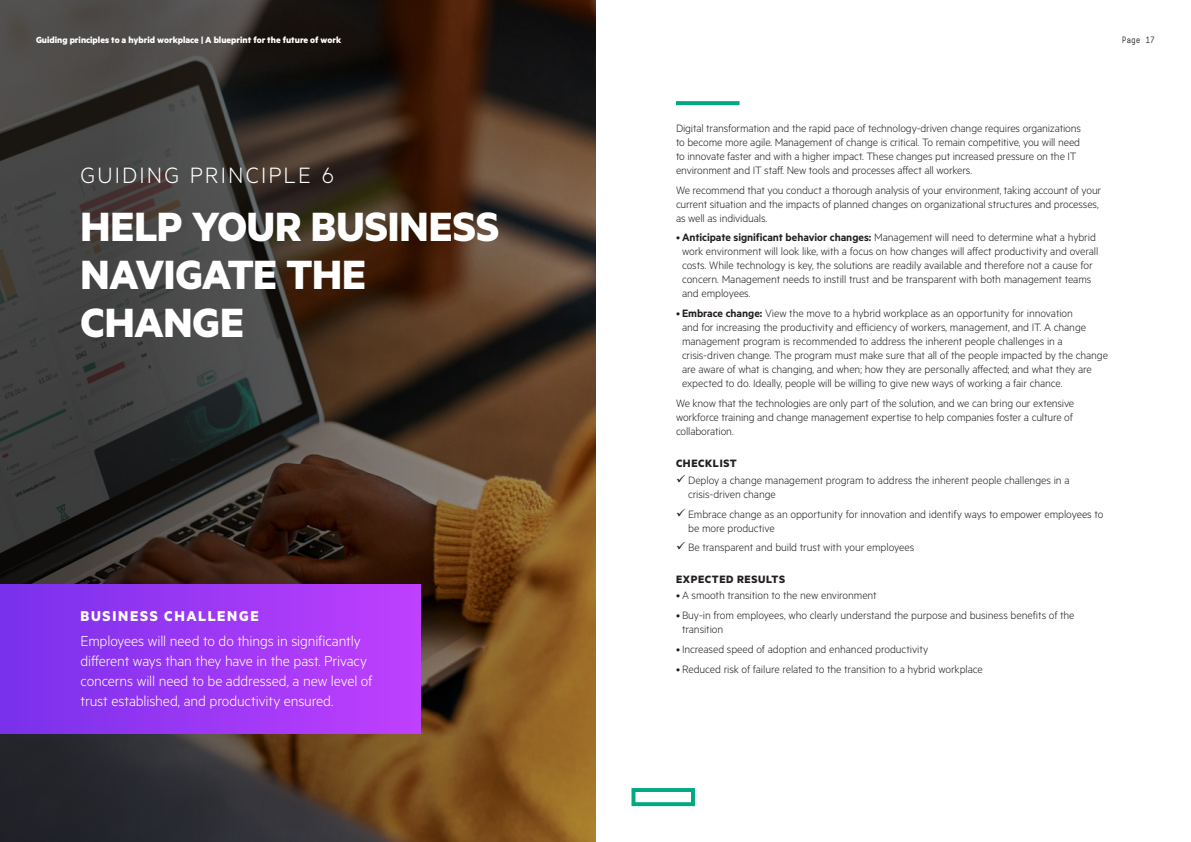
<style>
.page{position:relative;width:1191px;height:842px;background:#fff}
.page>*{position:absolute;margin:0;border:0;box-sizing:border-box;transform-origin:0 0}
.Optional_Intro_Metri{font:700 46px/48px "Metric HPE";color:#fff}
.Optional_Intro_Metri-2{font:300 25px "Metric HPE";letter-spacing:.085em;color:#fff}
.Body_text_MetricHPE{font:300 16px/20px "Metric HPE";letter-spacing:-.01em;color:#fff}
.Body_text_MetricHPE-2{font:700 16px "Metric HPE";letter-spacing:.105em;color:#fff}
.Body_text_before_bul{font:300 12px/14px "Metric HPE";letter-spacing:-.01em;color:#231f20}
.Body_text_MetricHPE-3{font:300 12px/14px "Metric HPE";letter-spacing:-.01em;color:#231f20}
.Body_header_MetricHP{font:700 12px "Metric HPE";letter-spacing:.05em;color:#231f20}
.t1{font:700 10px "Metric HPE";color:#fff}
.Page_number_HPE_Simp{font:9px "HPE Simple";color:#231f20}
.s1{font-weight:600}
</style>
<div class="page">
<img style="left:0;top:0;width:595px;height:842px">
<img style="left:0;top:584px;width:421px;height:149px">
<svg style="left:676px;top:101px;width:63px;height:4px"></svg>
<svg style="left:631px;top:788px;width:64px;height:18px"></svg>
<p class="t1" style="left:36px;top:33px;width:307px">Guiding principles to a hybrid workplace | A blueprint for the future of work</p>
<p class="Page_number_HPE_Simp" style="left:1121px;top:35px;width:35px">Page 17</p>
<p class="Optional_Intro_Metri-2" style="left:80px;top:160px;width:255px">GUIDING PRINCIPLE 6</p>
<p class="Optional_Intro_Metri" style="left:80px;top:201px;width:420px">HELP YOUR BUSINESS<br>NAVIGATE THE<br>CHANGE</p>
<p class="Body_text_MetricHPE-2" style="left:80px;top:606px;width:180px">BUSINESS CHALLENGE</p>
<p class="Body_text_MetricHPE" style="left:80px;top:631px;width:293px">Employees will need to do things in significantly different ways than they have in the past. Privacy concerns will need to be addressed, a new level of trust established, and productivity ensured.</p>
<p class="Body_text_before_bul" style="left:676px;top:121px;width:406px">Digital transformation and the rapid pace of technology-driven change requires organizations to become more agile. Management of change is critical. To remain competitive, you will need to innovate faster and with a higher impact. These changes put increased pressure on the IT environment and IT staff. New tools and processes affect all workers.</p>
<p class="Body_text_before_bul" style="left:676px;top:182px;width:427px">We recommend that you conduct a thorough analysis of your environment, taking account of your current situation and the impacts of planned changes on organizational structures and processes, as well as individuals.</p>
<p class="Body_text_before_bul" style="left:682px;top:230px;width:418px;text-indent:-6px">• <span class="s1">Anticipate significant behavior changes:</span> Management will need to determine what a hybrid work environment will look like, with a focus on how changes will affect productivity and overall costs. While technology is key, the solutions are readily available and therefore not a cause for concern. Management needs to instill trust and be transparent with both management teams and employees.</p>
<p class="Body_text_before_bul" style="left:682px;top:306px;width:427px;text-indent:-6px">• <span class="s1">Embrace change:</span> View the move to a hybrid workplace as an opportunity for innovation<br>and for increasing the productivity and efficiency of workers, management, and IT. A change management program is recommended to address the inherent people challenges in a crisis‑driven change. The program must make sure that all of the people impacted by the change are aware of what is changing, and when; how they are personally affected; and what they are expected to do. Ideally, people will be willing to give new ways of working a fair chance.</p>
<p class="Body_text_before_bul" style="left:676px;top:396px;width:400px">We know that the technologies are only part of the solution, and we can bring our extensive workforce training and change management expertise to help companies foster a culture of collaboration.</p>
<p class="Body_header_MetricHP" style="left:676px;top:456px;width:62px">CHECKLIST</p>
<p class="Body_text_MetricHPE-3" style="left:688px;top:473px;width:383px;text-indent:-12px">✓ Deploy a change management program to address the inherent people challenges in a crisis‑driven change</p>
<p class="Body_text_MetricHPE-3" style="left:688px;top:506px;width:417px;text-indent:-12px">✓ Embrace change as an opportunity for innovation and identify ways to empower employees to be more productive</p>
<p class="Body_text_MetricHPE-3" style="left:676px;top:540px;width:240px">✓ Be transparent and build trust with your employees</p>
<p class="Body_header_MetricHP" style="left:676px;top:572px;width:111px">EXPECTED RESULTS</p>
<p class="Body_text_before_bul" style="left:676px;top:588px;width:202px">• A smooth transition to the new environment</p>
<p class="Body_text_before_bul" style="left:682px;top:608px;width:394px;text-indent:-6px">• Buy-in from employees, who clearly understand the purpose and business benefits of the transition</p>
<p class="Body_text_before_bul" style="left:676px;top:642px;width:254px">• Increased speed of adoption and enhanced productivity</p>
<p class="Body_text_before_bul" style="left:676px;top:661px;width:308px">• Reduced risk of failure related to the transition to a hybrid workplace</p>
</div>
